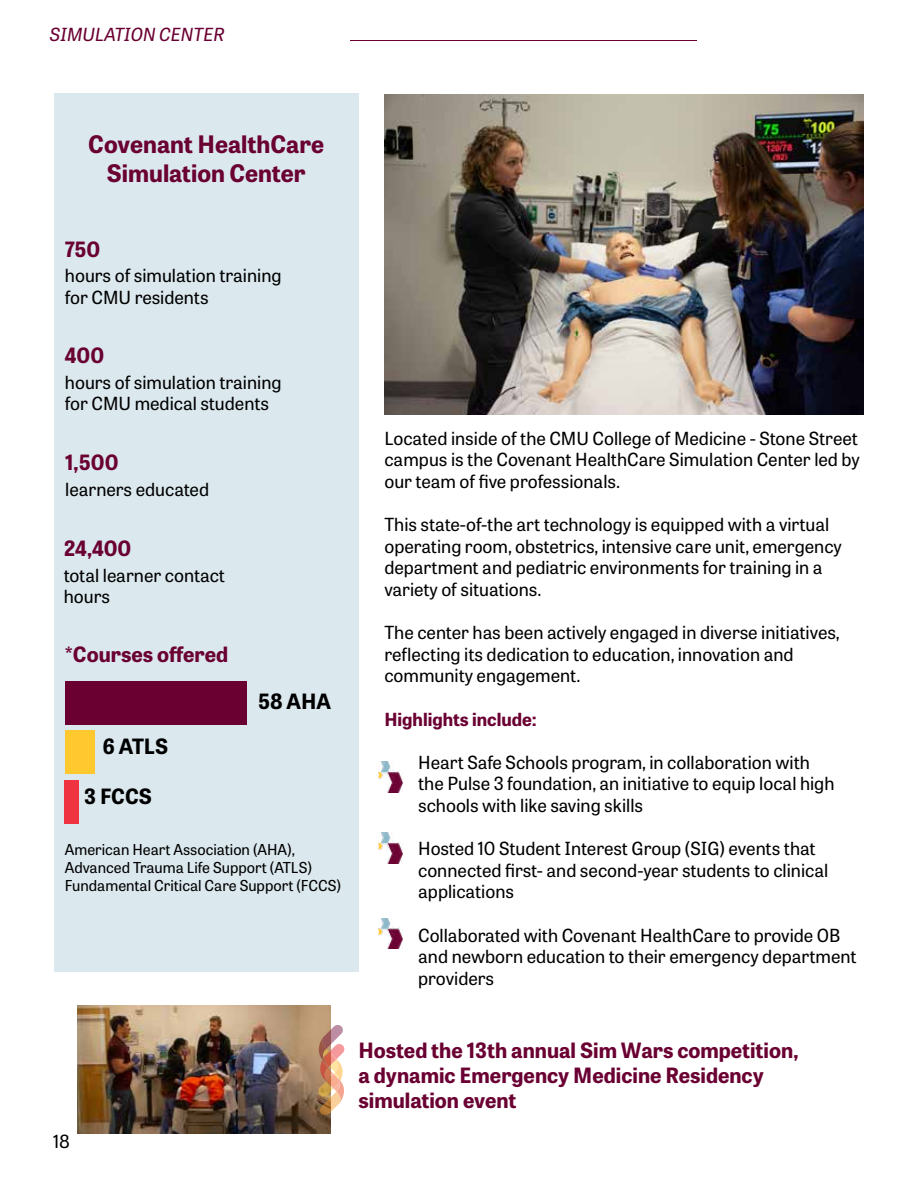
<style>
.page{position:relative;width:918px;height:1188px;background:#fff}
.page>*{position:absolute;margin:0;border:0;box-sizing:border-box;transform-origin:0 0}
.t1{font:700 24px/28.8px "Tablet Gothic";color:#6a0032;text-align:center}
.t2{font:700 21px/25.2px "Tablet Gothic";color:#6a0032}
.t3{font:700 21px "Tablet Gothic";color:#000}
.t4{font:18px/21.6px "Tablet Gothic";color:#000}
.t5{font:700 18px "Tablet Gothic";color:#6a0032}
.t6{font:italic 18px "Tablet Gothic";color:#6a0032}
.t7{font:15px/18px "Tablet Gothic";color:#000}
</style>
<div class="page">
<div style="left:54px;top:93px;width:305px;height:879px;background:#dbe8ee"></div>
<img style="left:384px;top:95px;width:480px;height:320px">
<div style="left:65px;top:681px;width:181px;height:44px;background:#6a0032"></div>
<div style="left:65px;top:781px;width:14px;height:43px;background:#ef3340"></div>
<div style="left:65px;top:731px;width:30px;height:43px;background:#ffc82e"></div>
<img style="left:378px;top:762px;width:25px;height:30px">
<img style="left:378px;top:833px;width:25px;height:30px">
<img style="left:378px;top:918px;width:25px;height:31px">
<img style="left:77px;top:1005px;width:253px;height:129px">
<svg style="left:318px;top:1025px;width:26px;height:90px;background:#d3a388"></svg>
<p class="t6" style="left:50px;top:22px;width:176px">SIMULATION CENTER</p>
<h1 class="t1" style="left:88px;top:129px;width:237px">Covenant HealthCare<br>Simulation Center</h1>
<p class="t2" style="left:65px;top:235px;width:37px">750</p>
<p class="t4" style="left:65px;top:264px;width:218px">hours of simulation training for CMU residents</p>
<p class="t2" style="left:65px;top:342px;width:41px">400</p>
<p class="t4" style="left:65px;top:371px;width:218px">hours of simulation training for CMU medical students</p>
<p class="t2" style="left:65px;top:449px;width:55px">1,500</p>
<p class="t4" style="left:65px;top:478px;width:145px">learners educated</p>
<p class="t2" style="left:64px;top:535px;width:69px">24,400</p>
<p class="t4" style="left:64px;top:564px;width:163px">total learner contact hours</p>
<p class="t2" style="left:65px;top:641px;width:165px">*Courses offered</p>
<p class="t3" style="left:103px;top:732px;width:67px">6 ATLS</p>
<p class="t3" style="left:84px;top:781px;width:69px">3 FCCS</p>
<p class="t3" style="left:258px;top:687px;width:74px">58 AHA</p>
<p class="t7" style="left:65px;top:840px;width:278px">American Heart Association (AHA),<br>Advanced Trauma Life Support (ATLS)<br>Fundamental Critical Care Support (FCCS)</p>
<p class="t4" style="left:384px;top:427px;width:477px;text-align:justify">Located inside of the CMU College of Medicine - Stone Street campus is the Covenant HealthCare Simulation Center led by our team of five professionals.</p>
<p class="t4" style="left:384px;top:513px;width:459px">This state-of-the art technology is equipped with a virtual operating room, obstetrics, intensive care unit, emergency department and pediatric environments for training in a variety of situations.</p>
<p class="t4" style="left:384px;top:621px;width:457px">The center has been actively engaged in diverse initiatives, reflecting its dedication to education, innovation and community engagement.</p>
<p class="t5" style="left:384px;top:706px;width:154px">Highlights include:</p>
<p class="t4" style="left:418px;top:751px;width:418px">Heart Safe Schools program, in collaboration with the Pulse 3 foundation, an initiative to equip local high schools with like saving skills</p>
<p class="t4" style="left:418px;top:837px;width:412px">Hosted 10 Student Interest Group (SIG) events that connected first- and second-year students to clinical applications</p>
<p class="t4" style="left:418px;top:924px;width:440px">Collaborated with Covenant HealthCare to provide OB and newborn education to their emergency department providers</p>
<p class="t4" style="left:53px;top:1129px;width:18px">18</p>
<p class="t2" style="left:359px;top:1037px;width:442px">Hosted the 13th annual Sim Wars competition, a dynamic Emergency Medicine Residency simulation event</p>
</div>
